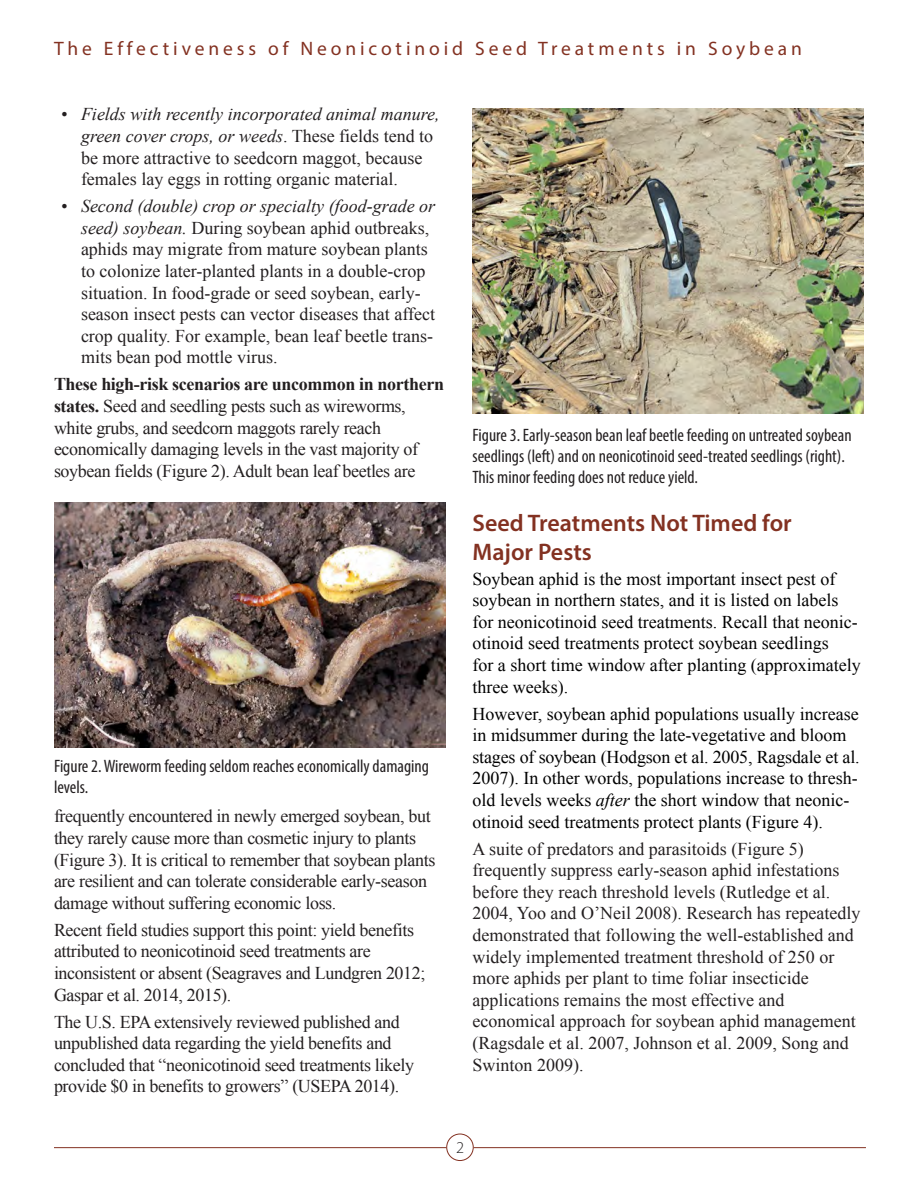
<style>
.page{position:relative;width:918px;height:1188px;background:#fff}
.page>*{position:absolute;margin:0;border:0;box-sizing:border-box;transform-origin:0 0}
.Subhead_1{font:600 24px/28.8px "Myriad Pro";color:#833121}
.t1{font:19.5px "Myriad Pro";letter-spacing:.2em;color:#833121}
.Body_Text{font:18px/21.6px "Times New Roman";letter-spacing:-.02em;color:#231f20}
.Body_Text-2{font:18px/21.6px "Times New Roman";color:#000}
.body_bullets_1{font:18px/21.6px "Times New Roman";color:#231f20}
.Body_Text-3{font:18px/21.6px "Times New Roman";color:#231f20}
.Captions{font:condensed 18px/21px "Myriad Pro";color:#231f20}
.t2{font:300 16.5px "Myriad Pro";color:#231f20}
.s1{font-style:italic}
.s2{font-weight:700}
</style>
<div class="page">
<div style="left:446px;top:1134px;width:28px;height:27px;border:1px solid #833121;border-radius:50%"></div>
<hr style="left:54px;top:1147px;width:392px;height:1px;background:#833121">
<hr style="left:474px;top:1147px;width:392px;height:1px;background:#833121">
<img style="left:472px;top:108px;width:392px;height:306px">
<img style="left:54px;top:502px;width:392px;height:245px">
<p class="t1" style="left:54px;top:37px;width:750px">The Effectiveness of Neonicotinoid Seed Treatments in Soybean</p>
<p class="body_bullets_1" style="left:81px;top:103px;width:360px;text-indent:-20px"><span class="s1">• Fields with recently incorporated animal manure, green cover crops, or weeds</span>. These fields tend to be more attractive to seedcorn maggot, because females lay eggs in rotting organic material.</p>
<p class="body_bullets_1" style="left:81px;top:195px;width:356px;text-indent:-20px"><span class="s1">• Second (double) crop or specialty (food-grade or seed) soybean.</span> During soybean aphid outbreaks, aphids may migrate from mature soybean plants to colonize later-planted plants in a double-crop situation. In food-grade or seed soybean, early&shy;season insect pests can vector diseases that affect crop quality. For example, bean leaf beetle trans&shy;mits bean pod mottle virus.</p>
<p class="Body_Text" style="left:54px;top:373px;width:392px"><span class="s2">These high-risk scenarios are uncommon in northern states.</span> Seed and seedling pests such as wireworms, white grubs, and seedcorn maggots rarely reach economically damaging levels in the vast majority of soybean fields (Figure 2). Adult bean leaf beetles are</p>
<p class="Captions" style="left:54px;top:755px;width:377px">Figure 2. Wireworm feeding seldom reaches economically damaging levels.</p>
<p class="Body_Text" style="left:54px;top:805px;width:383px">frequently encountered in newly emerged soybean, but they rarely cause more than cosmetic injury to plants (Figure 3). It is critical to remember that soybean plants are resilient and can tolerate considerable early-season damage without suffering economic loss.</p>
<p class="Body_Text" style="left:54px;top:919px;width:373px">Recent field studies support this point: yield benefits attributed to neonicotinoid seed treatments are inconsistent or absent (Seagraves and Lundgren 2012; Gaspar et al. 2014, 2015).</p>
<p class="Body_Text" style="left:54px;top:1011px;width:362px">The U.S. EPA extensively reviewed published and unpublished data regarding the yield benefits and concluded that “neonicotinoid seed treatments likely provide $0 in benefits to growers” (USEPA 2014).</p>
<p class="Captions" style="left:472px;top:425px;width:381px">Figure 3. Early-season bean leaf beetle feeding on untreated soybean seedlings (left) and on neonicotinoid seed-treated seedlings (right).<br>This minor feeding does not reduce yield.</p>
<p class="Subhead_1" style="left:472px;top:508px;width:321px">Seed Treatments Not Timed for<br>Major Pests</p>
<p class="Body_Text-2" style="left:472px;top:568px;width:390px">Soybean aphid is the most important insect pest of soybean in northern states, and it is listed on labels for neonicotinoid seed treatments. Recall that neonic&shy;otinoid seed treatments protect soybean seedlings<br>for a short time window after planting (approximately three weeks).</p>
<p class="Body_Text-2" style="left:472px;top:703px;width:389px">However, soybean aphid populations usually increase in midsummer during the late-vegetative and bloom stages of soybean (Hodgson et al. 2005, Ragsdale et al.<br>2007). In other words, populations increase to thresh&shy;old levels weeks <span class="s1">after</span> the short window that neonic&shy;otinoid seed treatments protect plants (Figure 4).</p>
<p class="Body_Text-3" style="left:472px;top:838px;width:389px">A suite of predators and parasitoids (Figure 5) frequently suppress early-season aphid infestations before they reach threshold levels (Rutledge et al.<br>2004, Yoo and O’Neil 2008). Research has repeatedly demonstrated that following the well-established and widely implemented treatment threshold of 250 or more aphids per plant to time foliar insecticide applications remains the most effective and economical approach for soybean aphid management (Ragsdale et al. 2007, Johnson et al. 2009, Song and Swinton 2009).</p>
<p class="t2" style="left:456px;top:1138px;width:10px">2</p>
</div>
